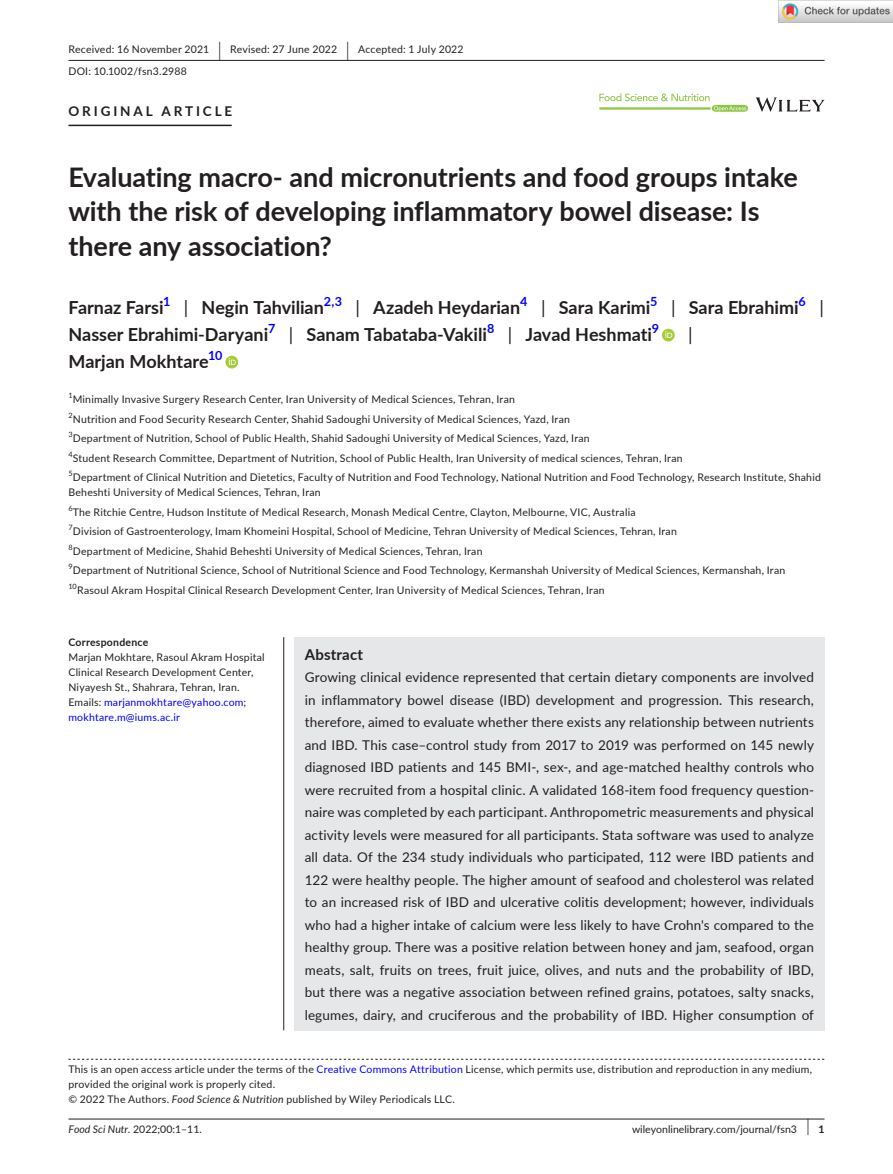
<style>
.page{position:relative;width:893px;height:1174px;background:#fff}
.page>*{position:absolute;margin:0;border:0;box-sizing:border-box;transform-origin:0 0}
.t1{font:700 27px/34.5px "Lato";letter-spacing:-.005em;color:#231f20}
.t2{font:700 18px "Lato";color:#231f20}
.t3{font:18px "Lato";color:#231f20}
.t4{font:700 15px "Lato";letter-spacing:.015em;color:#231f20}
.t5{font:13.5px/22.5px "Lato";letter-spacing:.01em;color:#231f20;text-align:justify}
.t6{font:700 13.5px "Lato";letter-spacing:.215em;color:#231f20}
.t7{font:700 12.6px "Lato";color:#00f}
.t8{font:10.5px/19.5px "Lato";letter-spacing:.02em;color:#231f20}
.t9{font:10.5px "Lato";color:#231f20}
.t10{font:700 10.5px "Lato";letter-spacing:.02em;color:#231f20}
.t11{font:7.35px "Lato";color:#231f20}
.s1{font-size:19.65px}
.s2{font-weight:400}
.s3{color:#00f}
.s4{font-style:italic}
.s5{font-size:17.4px}
.s6{font-weight:700}
</style>
<div class="page">
<hr style="left:68px;top:1118px;width:756px;height:1px;background:#231f20">
<svg style="left:756px;top:97px;width:68px;height:15px"></svg>
<svg style="left:599px;top:93px;width:149px;height:19px"></svg>
<hr style="left:68px;top:60px;width:756px;height:1px;background:#231f20">
<hr style="left:68px;top:125px;width:164px;height:1px;background:#231f20">
<div style="left:662px;top:329px;width:13px;height:12px;background:#a5cd39;border-radius:50%"></div>
<svg style="left:665px;top:331px;width:7px;height:7px"></svg>
<div style="left:225px;top:356px;width:13px;height:12px;background:#a5cd39;border-radius:50%"></div>
<svg style="left:229px;top:358px;width:7px;height:7px"></svg>
<svg style="left:68px;top:1058px;width:756px;height:1px"></svg>
<div style="left:294px;top:637px;width:530px;height:393px;background:#e6e7e9"></div>
<hr style="left:283px;top:637px;width:1px;height:393px;background:#231f20">
<img style="left:779px;top:0;width:114px;height:23px">
<p class="t8" style="left:68px;top:38px;width:397px;line-height:21.8px">Received: 16 November 2021 <span class="s1">|</span> Revised: 27 June 2022 <span class="s1">|</span> Accepted: 1 July 2022<br>DOI: 10.1002/fsn3.2988</p>
<p class="t6" style="left:68px;top:101px;width:165px">ORIGINAL ARTICLE</p>
<h1 class="t1" style="left:68px;top:159px;width:731px">Evaluating macro- and micronutrients and food groups intake with the risk of developing inflammatory bowel disease: Is there any association?</h1>
<h2 class="t2" style="left:68px;top:295px;width:97px">Farnaz Farsi</h2>
<p class="t7" style="left:163px;top:292px;width:9px">1</p>
<h2 class="t2" style="left:184px;top:295px;width:141px"><span class="s2">|</span> Negin Tahvilian</h2>
<p class="t7" style="left:324px;top:292px;width:20px">2,3</p>
<h2 class="t2" style="left:356px;top:295px;width:166px"><span class="s2">|</span> Azadeh Heydarian</h2>
<p class="t7" style="left:520px;top:292px;width:9px">4</p>
<h2 class="t2" style="left:541px;top:295px;width:111px"><span class="s2">|</span> Sara Karimi</h2>
<p class="t7" style="left:650px;top:292px;width:9px">5</p>
<h2 class="t2" style="left:671px;top:295px;width:129px"><span class="s2">|</span> Sara Ebrahimi</h2>
<p class="t7" style="left:799px;top:292px;width:9px">6</p>
<h2 class="t3" style="left:819px;top:295px;width:6px">|</h2>
<h2 class="t2" style="left:68px;top:322px;width:201px">Nasser Ebrahimi-Daryani</h2>
<p class="t7" style="left:268px;top:319px;width:9px">7</p>
<h2 class="t2" style="left:289px;top:322px;width:200px"><span class="s2">|</span> Sanam Tabataba-Vakili</h2>
<p class="t7" style="left:487px;top:319px;width:9px">8</p>
<h2 class="t2" style="left:508px;top:322px;width:145px"><span class="s2">|</span> Javad Heshmati</h2>
<p class="t7" style="left:652px;top:319px;width:9px">9</p>
<h2 class="t3" style="left:688px;top:322px;width:6px">|</h2>
<h2 class="t2" style="left:68px;top:349px;width:142px">Marjan Mokhtare</h2>
<p class="t7" style="left:208px;top:346px;width:16px">10</p>
<p class="t11" style="left:68px;top:390px;width:6px">1</p>
<p class="t8" style="left:68px;top:389px;width:754px;text-indent:4px">Minimally Invasive Surgery Research Center, Iran University of Medical Sciences, Tehran, Iran<br><sup>2</sup>Nutrition and Food Security Research Center, Shahid Sadoughi University of Medical Sciences, Yazd, Iran<br><sup>3</sup>Department of Nutrition, School of Public Health, Shahid Sadoughi University of Medical Sciences, Yazd, Iran<br><sup>4</sup>Student Research Committee, Department of Nutrition, School of Public Health, Iran University of medical sciences, Tehran, Iran<br><sup>5</sup>Department of Clinical Nutrition and Dietetics, Faculty of Nutrition and Food Technology, National Nutrition and Food Technology, Research Institute, Shahid</p>
<p class="t8" style="left:68px;top:482px;width:718px">Beheshti University of Medical Sciences, Tehran, Iran<br><sup>6</sup>The Ritchie Centre, Hudson Institute of Medical Research, Monash Medical Centre, Clayton, Melbourne, VIC, Australia<br><sup>7</sup>Division of Gastroenterology, Imam Khomeini Hospital, School of Medicine, Tehran University of Medical Sciences, Tehran, Iran<br><sup>8</sup>Department of Medicine, Shahid Beheshti University of Medical Sciences, Tehran, Iran<br><sup>9</sup>Department of Nutritional Science, School of Nutritional Science and Food Technology, Kermanshah University of Medical Sciences, Kermanshah, Iran <sup>10</sup>Rasoul Akram Hospital Clinical Research Development Center, Iran University of Medical Sciences, Tehran, Iran</p>
<p class="t10" style="left:68px;top:634px;width:81px">Correspondence</p>
<p class="t8" style="left:68px;top:649px;width:198px;line-height:15px">Marjan Mokhtare, Rasoul Akram Hospital Clinical Research Development Center, Niyayesh St., Shahrara, Tehran, Iran.<br>Emails: <span class="s3">marjanmokhtare@yahoo.com</span>; <span class="s3">mokhtare.m@iums.ac.ir</span></p>
<h3 class="t4" style="left:305px;top:643px;width:60px">Abstract</h3>
<p class="t5" style="left:305px;top:665px;width:511px">Growing clinical evidence represented that certain dietary components are involved in inflammatory bowel disease (IBD) development and progression. This research, therefore, aimed to evaluate whether there exists any relationship between nutrients and IBD. This case–control study from 2017 to 2019 was performed on 145 newly diagnosed IBD patients and 145 BMI-, sex-, and age-matched healthy controls who were recruited from a hospital clinic. A validated 168-item food frequency question&shy;naire was completed by each participant. Anthropometric measurements and physical activity levels were measured for all participants. Stata software was used to analyze all data. Of the 234 study individuals who participated, 112 were IBD patients and 122 were healthy people. The higher amount of seafood and cholesterol was related to an increased risk of IBD and ulcerative colitis development; however, individuals who had a higher intake of calcium were less likely to have Crohn's compared to the healthy group. There was a positive relation between honey and jam, seafood, organ meats, salt, fruits on trees, fruit juice, olives, and nuts and the probability of IBD, but there was a negative association between refined grains, potatoes, salty snacks, legumes, dairy, and cruciferous and the probability of IBD. Higher consumption of</p>
<p class="t8" style="left:68px;top:1061px;width:745px;line-height:15px">This is an open access article under the terms of the <span class="s3">Creative Commons Attribution</span> License, which permits use, distribution and reproduction in any medium, provided the original work is properly cited.<br>© 2022 The Authors. <span class="s4">Food Science &amp; Nutrition</span> published by Wiley Periodicals LLC.</p>
<p class="t8" style="left:68px;top:1118px;width:135px"><span class="s4">Food Sci Nutr.</span> 2022;00:1–11.</p>
<p class="t9" style="left:632px;top:1121px;width:194px">wileyonlinelibrary.com/journal/fsn3 <span class="s5">|</span> <span class="s6">1</span></p>
</div>
